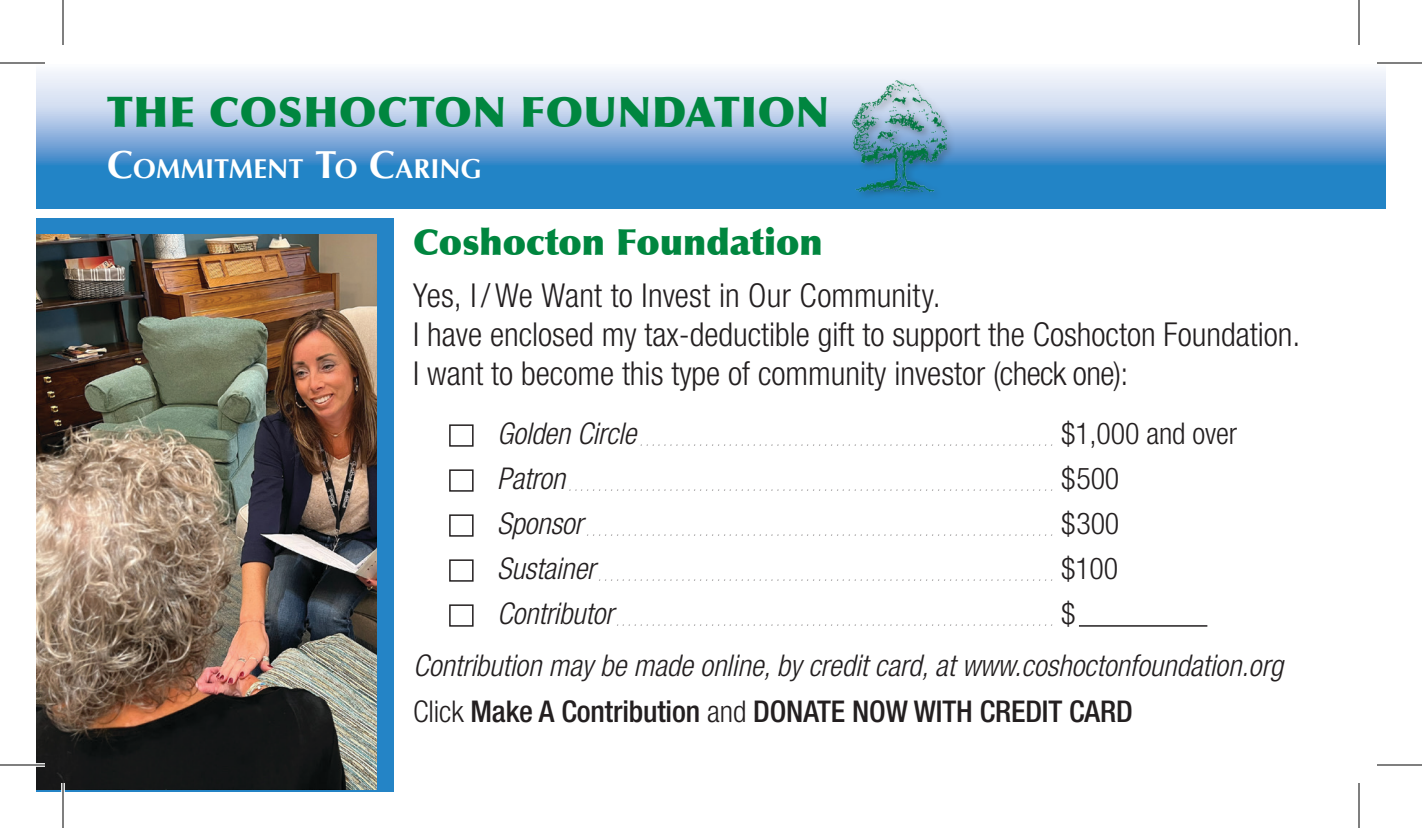
<style>
.page{position:relative;width:1422px;height:828px;background:#fff}
.page>*{position:absolute;margin:0;border:0;box-sizing:border-box;transform-origin:0 0}
.t1{font:900 42px "Optima";letter-spacing:.015em;color:#00863f}
.t2{font:900 36px "Optima";color:#00863f}
.t3{font:300 condensed 33px/39px "Helvetica Neue LT Std";color:#231f20}
.t4{font:italic 300 condensed 30px "Helvetica Neue LT Std";color:#231f20}
.t5{font:500 condensed 30px "Helvetica Neue LT Std";letter-spacing:-.005em;color:#231f20}
.t6{font:700 27.3px "Optima";color:#fff}
.t7{font:italic 200 condensed 17.4px "Helvetica Neue LT Std";color:#231f20}
.s1{font-size:39px}
.s2{font-weight:300;font-size:30px}
.s3{font-weight:300;font-style:normal;font-size:30px}
.s4{font-weight:300}
</style>
<div class="page">
<div style="left:36px;top:218px;width:357px;height:574px;background:#2484c6"></div>
<svg style="left:36px;top:71px;width:1350px;height:138px;background:#7fb1dc"></svg>
<div style="left:849px;top:77px;width:106px;height:124px;background:#231f20;opacity:.5"></div>
<img style="left:853px;top:80px;width:93px;height:111px">
<div style="left:449px;top:424px;width:25px;height:23px;border:2px solid #231f20"></div>
<div style="left:449px;top:469px;width:25px;height:23px;border:2px solid #231f20"></div>
<div style="left:449px;top:514px;width:25px;height:23px;border:2px solid #231f20"></div>
<div style="left:449px;top:559px;width:25px;height:23px;border:2px solid #231f20"></div>
<div style="left:449px;top:604px;width:25px;height:23px;border:2px solid #231f20"></div>
<hr style="left:1079px;top:625px;width:128px;height:2px;background:#231f20">
<img style="left:36px;top:234px;width:340px;height:556px">
<svg style="left:36px;top:763px;width:9px;height:4px"></svg>
<svg style="left:61px;top:783px;width:4px;height:9px"></svg>
<hr style="left:0;top:62px;width:45px;height:2px;background:#000">
<hr style="left:1377px;top:62px;width:45px;height:2px;background:#000">
<hr style="left:0;top:764px;width:45px;height:2px;background:#000">
<hr style="left:1377px;top:764px;width:45px;height:2px;background:#000">
<hr style="left:62px;top:0;width:2px;height:45px;background:#000">
<hr style="left:62px;top:783px;width:2px;height:45px;background:#000">
<hr style="left:1358px;top:0;width:2px;height:45px;background:#000">
<hr style="left:1358px;top:783px;width:2px;height:45px;background:#000">
<p class="t1" style="left:107px;top:87px;width:723px">THE COSHOCTON FOUNDATION</p>
<p class="t6" style="left:107px;top:153px;width:376px"><span class="s1">C</span>OMMITMENT <span class="s1">T</span>O <span class="s1">C</span>ARING</p>
<p class="t2" style="left:413px;top:220px;width:411px">Coshocton Foundation</p>
<p class="t3" style="left:413px;top:276px;width:529px">Yes, I / We Want to Invest in Our Community.</p>
<p class="t3" style="left:413px;top:315px;width:889px">I have enclosed my tax-deductible gift to support the Coshocton Foundation.<br>I want to become this type of community investor (check one):</p>
<p class="t7" style="left:497px;top:430px;width:741px"><span class="s2">Golden Circle</span>...................................................................... <span class="s3">$1,000 and over</span></p>
<p class="t7" style="left:497px;top:475px;width:624px"><span class="s2">Patron</span>.................................................................................. <span class="s3">$500</span></p>
<p class="t7" style="left:497px;top:520px;width:624px"><span class="s2">Sponsor</span>............................................................................... <span class="s3">$300</span></p>
<p class="t7" style="left:497px;top:565px;width:623px"><span class="s2">Sustainer</span>............................................................................. <span class="s3">$100</span></p>
<p class="t7" style="left:497px;top:610px;width:580px"><span class="s2">Contributor</span>.......................................................................... <span class="s3">$</span></p>
<p class="t4" style="left:413px;top:648px;width:871px">Contribution may be made online, by credit card, at www.coshoctonfoundation.org</p>
<p class="t5" style="left:413px;top:694px;width:721px"><span class="s4">Click</span> Make A Contribution <span class="s4">and</span> DONATE NOW WITH CREDIT CARD</p>
</div>
